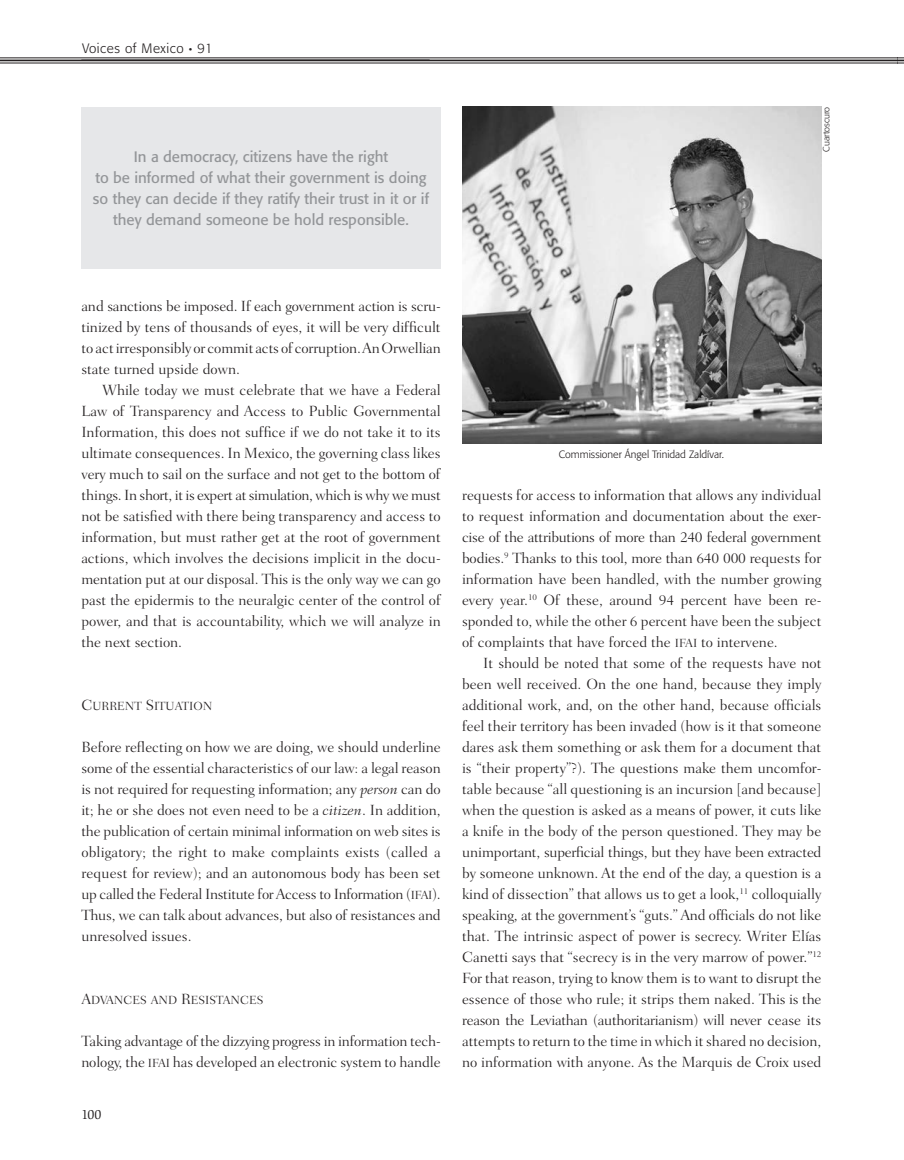
<style>
.page{position:relative;width:904px;height:1160px;background:#fff}
.page>*{position:absolute;margin:0;border:0;box-sizing:border-box;transform-origin:0 0}
.t1{font:300 15px/21px "Fairfield LH";color:#231f20;text-align:justify}
.t2{font:15px/21px "Formata";color:#939598;text-align:center}
.t3{font:300 13.5px "Formata";letter-spacing:.04em;color:#231f20}
.t4{font:13.5px "Slimbach";color:#231f20}
.t5{font:12px "Fairfield LH Light SC800";color:#231f20}
.t6{font:300 10.5px "Formata";color:#231f20}
.t7{font:300 9px "Formata";color:#231f20}
.s1{font-family:"Formata Light SC800";font-weight:400;font-size:10.5px}
.s2{font-family:"Formata Light SC800";font-weight:400}
.s3{font-size:15px}
.s4{font-style:italic}
.s5{font-family:"Fairfield LH Light SC800";font-weight:400;font-size:12px}
</style>
<div class="page">
<hr style="left:0;top:57px;width:898px;height:1px;background:#231f20">
<hr style="left:0;top:60px;width:898px;height:1px;background:#231f20">
<hr style="left:0;top:63px;width:898px;height:1px;background:#231f20">
<svg style="left:898px;top:57px;width:6px;height:7px"></svg>
<img style="left:462px;top:107px;width:359px;height:337px">
<div style="left:81px;top:107px;width:360px;height:161px;background:#e6e7e9"></div>
<p class="t3" style="left:82px;top:40px;width:132px">Voices of Mexico <span class="s1">•</span> <span class="s2">91</span></p>
<p class="t2" style="left:93px;top:146px;width:337px">In a democracy, citizens have the right<br>to be informed of what their government is doing so they can decide if they ratify their trust in it or if they demand someone be hold responsible.</p>
<p class="t7" style="left:821px;top:152px;width:46px;rotate:-90deg">Cuartoscuro</p>
<p class="t1" style="left:81px;top:295px;width:361px">and sanctions be imposed. If each government action is scru&shy;tinized by tens of thousands of eyes, it will be very difficult to act irresponsibly or commit acts of corruption. An Orwellian state turned upside down.</p>
<p class="t1" style="left:81px;top:379px;width:361px;text-indent:21px">While today we must celebrate that we have a Federal Law of Transparency and Access to Public Governmental Information, this does not suffice if we do not take it to its ultimate consequences. In Mexico, the governing class likes very much to sail on the surface and not get to the bottom of things. In short, it is expert at simulation, which is why we must not be satisfied with there being transparency and access to information, but must rather get at the root of government actions, which involves the decisions implicit in the docu&shy;mentation put at our disposal. This is the only way we can go past the epidermis to the neuralgic center of the control of power, and that is accountability, which we will analyze in the next section.</p>
<p class="t5" style="left:81px;top:699px;width:132px"><span class="s3">C</span> URRENT <span class="s3">S</span> ITUATION</p>
<p class="t1" style="left:81px;top:736px;width:361px">Before reflecting on how we are doing, we should underline some of the essential characteristics of our law: a legal reason is not required for requesting information; any <span class="s4">person</span> can do it; he or she does not even need to be a <span class="s4">citizen</span>. In addition, the publication of certain minimal information on web sites is obligatory; the right to make complaints exists (called a request for review); and an autonomous body has been set up called the Federal Institute for Access to Information (<span class="s5">IFAI</span>).<br>Thus, we can talk about advances, but also of resistances and unresolved issues.</p>
<p class="t5" style="left:81px;top:993px;width:184px"><span class="s3">A</span>DVANCES AND <span class="s3">R</span>ESISTANCES</p>
<p class="t1" style="left:81px;top:1030px;width:361px">Taking advantage of the dizzying progress in information tech&shy;nology, the <span class="s5">IFAI</span> has developed an electronic system to handle</p>
<p class="t4" style="left:81px;top:1106px;width:21px">100</p>
<p class="t6" style="left:559px;top:449px;width:166px">Commissioner Ángel Trinidad Zaldívar.</p>
<p class="t1" style="left:462px;top:484px;width:361px">requests for access to information that allows any individual to request information and documentation about the exer&shy;cise of the attributions of more than 240 federal government bodies.<sup>9</sup> Thanks to this tool, more than 640 000 requests for information have been handled, with the number growing every year.<sup>10</sup> Of these, around 94 percent have been re&shy;sponded to, while the other 6 percent have been the subject of complaints that have forced the <span class="s5">IFAI</span> to intervene.</p>
<p class="t1" style="left:462px;top:652px;width:361px;text-indent:21px">It should be noted that some of the requests have not been well received. On the one hand, because they imply additional work, and, on the other hand, because officials feel their territory has been invaded (how is it that someone dares ask them something or ask them for a document that is “their property”?). The questions make them uncomfor&shy;table because “all questioning is an incursion [and because] when the question is asked as a means of power, it cuts like a knife in the body of the person questioned. They may be unimportant, superficial things, but they have been extracted by someone unknown. At the end of the day, a question is a kind of dissection” that allows us to get a look,<sup>11</sup> colloquially speaking, at the government’s “guts.” And officials do not like that. The intrinsic aspect of power is secrecy. Writer Elías Canetti says that “secrecy is in the very marrow of power.”<sup>12<br></sup>For that reason, trying to know them is to want to disrupt the essence of those who rule; it strips them naked. This is the reason the Leviathan (authoritarianism) will never cease its attempts to return to the time in which it shared no decision, no information with anyone. As the Marquis de Croix used</p>
</div>
